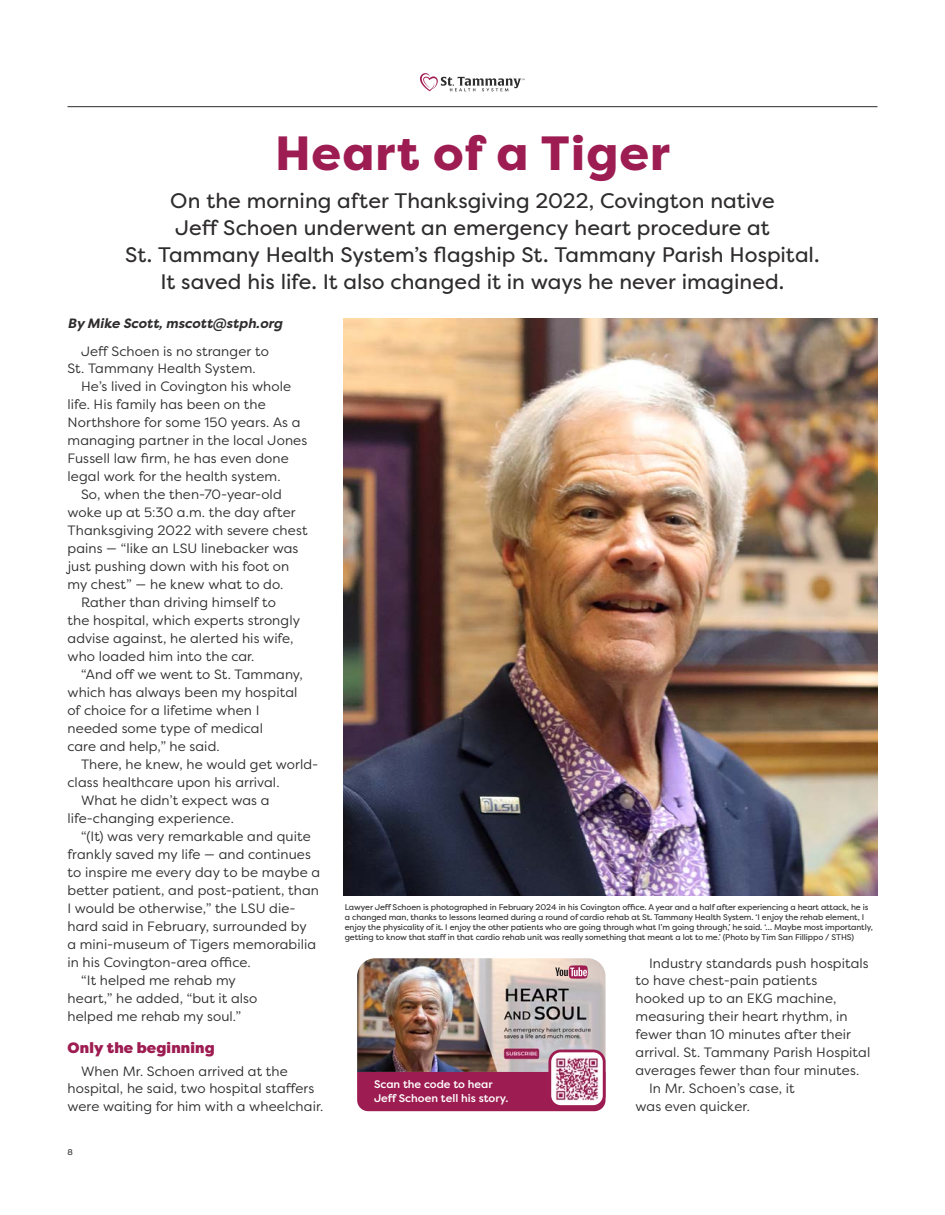
<style>
.page{position:relative;width:945px;height:1215px;background:#fff}
.page>*{position:absolute;margin:0;border:0;box-sizing:border-box;transform-origin:0 0}
.Headings{font:800 48px "Filson Pro";letter-spacing:.025em;color:#9d1c51}
.St__Tammany_General_Body{font:21px/27px "Filson Pro";color:#2e2c2d;text-align:center}
.St__Tammany_General_Body-2{font:900 15px "Filson Pro";letter-spacing:.01em;color:#9d1c51}
.St__Tammany_General_Body-3{font:13.5px/18px "Filson Pro";letter-spacing:.01em;color:#2e2c2d}
.St__Tammany_General_Body-4{font:italic 700 13.5px "Filson Pro";letter-spacing:-.005em;color:#2e2c2d}
.St__Tammany_General_Body-5{font:500 11.1px/13.2px "Filson Pro";color:#fff}
.St__Tammany_General_Body-6{font:8.25px/9.9px "Filson Pro";letter-spacing:-.01em;color:#2e2c2d}
</style>
<div class="page">
<hr style="left:68px;top:106px;width:810px;height:1px;background:#2e2c2d">
<svg style="left:420px;top:73px;width:105px;height:18px"></svg>
<img style="left:343px;top:318px;width:534px;height:578px">
<div style="left:357px;top:1072px;width:249px;height:39px;background:#9d1c51"></div>
<img style="left:357px;top:958px;width:249px;height:114px">
<div style="left:550px;top:1051px;width:54px;height:56px;background:#fff;border-radius:11px"></div>
<div style="left:548px;top:1050px;width:58px;height:58px;border:3px solid #9d1c51;border-radius:11px"></div>
<img style="left:555px;top:1057px;width:44px;height:44px">
<svg style="left:555px;top:965px;width:33px;height:14px"></svg>
<p class="Headings" style="left:275px;top:123px;width:397px">Heart of a Tiger</p>
<p class="St__Tammany_General_Body" style="left:125px;top:187px;width:696px">On the morning after Thanksgiving 2022, Covington native<br>Jeff Schoen underwent an emergency heart procedure at<br>St. Tammany Health System’s flagship St. Tammany Parish Hospital.<br>It saved his life. It also changed it in ways he never imagined.</p>
<p class="St__Tammany_General_Body-4" style="left:68px;top:315px;width:216px">By Mike Scott, mscott@stph.org</p>
<p class="St__Tammany_General_Body-3" style="left:68px;top:341px;width:203px;text-indent:14px">Jeff Schoen is no stranger to<br>St. Tammany Health System.</p>
<p class="St__Tammany_General_Body-3" style="left:68px;top:377px;width:241px;text-indent:14px">He’s lived in Covington his whole life. His family has been on the Northshore for some 150 years. As a managing partner in the local Jones Fussell law firm, he has even done legal work for the health system.</p>
<p class="St__Tammany_General_Body-3" style="left:68px;top:485px;width:242px;text-indent:14px">So, when the then-70-year-old woke up at 5:30 a.m. the day after<br>Thanksgiving 2022 with severe chest pains — “like an LSU linebacker was just pushing down with his foot on my chest” — he knew what to do.</p>
<p class="St__Tammany_General_Body-3" style="left:68px;top:593px;width:234px;text-indent:14px">Rather than driving himself to the hospital, which experts strongly advise against, he alerted his wife, who loaded him into the car.</p>
<p class="St__Tammany_General_Body-3" style="left:68px;top:665px;width:237px;text-indent:14px">“And off we went to St. Tammany, which has always been my hospital of choice for a lifetime when I needed some type of medical<br>care and help,” he said.</p>
<p class="St__Tammany_General_Body-3" style="left:68px;top:755px;width:252px;text-indent:14px">There, he knew, he would get world&shy;class healthcare upon his arrival.</p>
<p class="St__Tammany_General_Body-3" style="left:68px;top:791px;width:204px;text-indent:14px">What he didn’t expect was a life-changing experience.</p>
<p class="St__Tammany_General_Body-3" style="left:68px;top:827px;width:254px;text-indent:14px">“(It) was very remarkable and quite frankly saved my life — and continues to inspire me every day to be maybe a better patient, and post-patient, than I would be otherwise,” the LSU die&shy;hard said in February, surrounded by<br>a mini-museum of Tigers memorabilia in his Covington-area office.</p>
<p class="St__Tammany_General_Body-3" style="left:68px;top:971px;width:191px;text-indent:14px">“It helped me rehab my heart,” he added, “but it also helped me rehab my soul.”</p>
<p class="St__Tammany_General_Body-2" style="left:68px;top:1038px;width:149px">Only the beginning</p>
<p class="St__Tammany_General_Body-3" style="left:68px;top:1061px;width:257px;text-indent:14px">When Mr. Schoen arrived at the hospital, he said, two hospital staffers were waiting for him with a wheelchair.</p>
<p class="St__Tammany_General_Body-6" style="left:68px;top:1147px;width:7px">8</p>
<p class="St__Tammany_General_Body-6" style="left:345px;top:902px;width:530px">Lawyer Jeff Schoen is photographed in February 2024 in his Covington office. A year and a half after experiencing a heart attack, he is a changed man, thanks to lessons learned during a round of cardio rehab at St. Tammany Health System. ‘I enjoy the rehab element, I enjoy the physicality of it. I enjoy the other patients who are going through what I’m going through,’ he said. ‘… Maybe most importantly, getting to know that staff in that cardio rehab unit was really something that meant a lot to me.’ (Photo by Tim San Fillippo / STHS)</p>
<p class="St__Tammany_General_Body-5" style="left:374px;top:1078px;width:136px">Scan the code to hear<br>Jeff Schoen tell his story.</p>
<p class="St__Tammany_General_Body-3" style="left:636px;top:953px;width:236px;text-indent:14px">Industry standards push hospitals to have chest-pain patients<br>hooked up to an EKG machine, measuring their heart rhythm, in fewer than 10 minutes after their arrival. St. Tammany Parish Hospital averages fewer than four minutes.</p>
<p class="St__Tammany_General_Body-3" style="left:636px;top:1079px;width:161px;text-indent:14px">In Mr. Schoen’s case, it was even quicker.</p>
</div>
